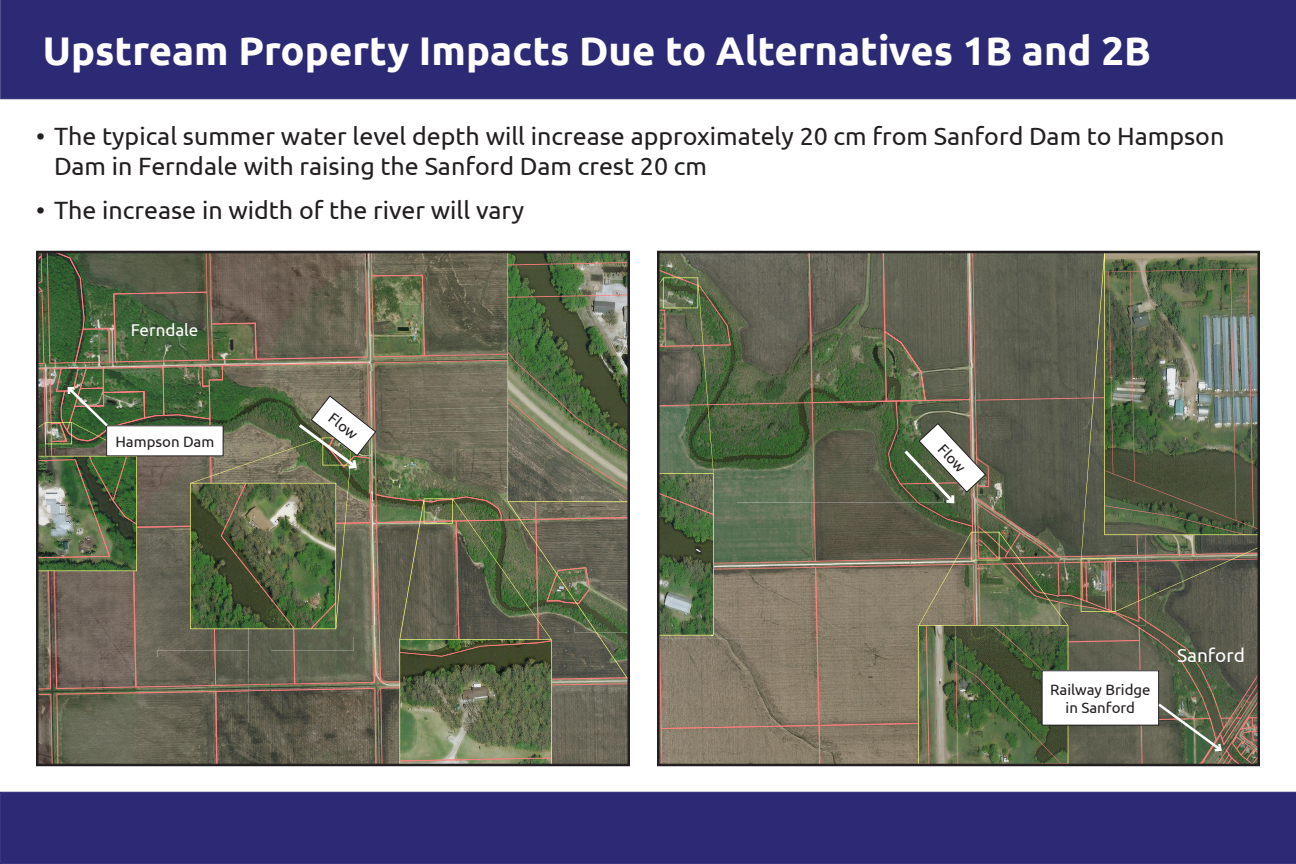
<style>
.page{position:relative;width:1296px;height:864px;background:#fff}
.page>*{position:absolute;margin:0;border:0;box-sizing:border-box;transform-origin:0 0}
.t1{font:700 40px "Ubuntu";color:#fff}
.t2{font:25px/30px "Ubuntu";color:#231f20}
.t3{font:19px "Ubuntu";color:#fff}
.t4{font:17px "Ubuntu";color:#fff}
.t5{font:15px/18px "Ubuntu";color:#231f20;text-align:center}
</style>
<div class="page">
<div style="left:0;top:0;width:1296px;height:99px;background:#2c2a74"></div>
<div style="left:0;top:792px;width:1296px;height:72px;background:#2c2a74"></div>
<img style="left:37px;top:253px;width:592px;height:512px">
<svg style="left:658px;top:252px;width:601px;height:513px;background:#696c57"></svg>
<p class="t1" style="left:43px;top:27px;width:1110px">Upstream Property Impacts Due to Alternatives 1B and 2B</p>
<p class="t2" style="left:54px;top:121px;width:1172px;text-indent:-18px">• The typical summer water level depth will increase approximately 20 cm from Sanford Dam to Hampson<br>Dam in Ferndale with raising the Sanford Dam crest 20 cm</p>
<p class="t2" style="left:36px;top:194px;width:490px">• The increase in width of the river will vary</p>
<p class="t4" style="left:131px;top:319px;width:69px">Ferndale</p>
<p class="t5" style="left:115px;top:432px;width:100px">Hampson Dam</p>
<p class="t5" style="left:336px;top:409px;width:34px;rotate:38deg">Flow</p>
<p class="t5" style="left:948px;top:440px;width:34px;rotate:47deg">Flow</p>
<p class="t5" style="left:1050px;top:680px;width:102px">Railway Bridge in Sanford</p>
<p class="t3" style="left:1177px;top:644px;width:70px">Sanford</p>
</div>
